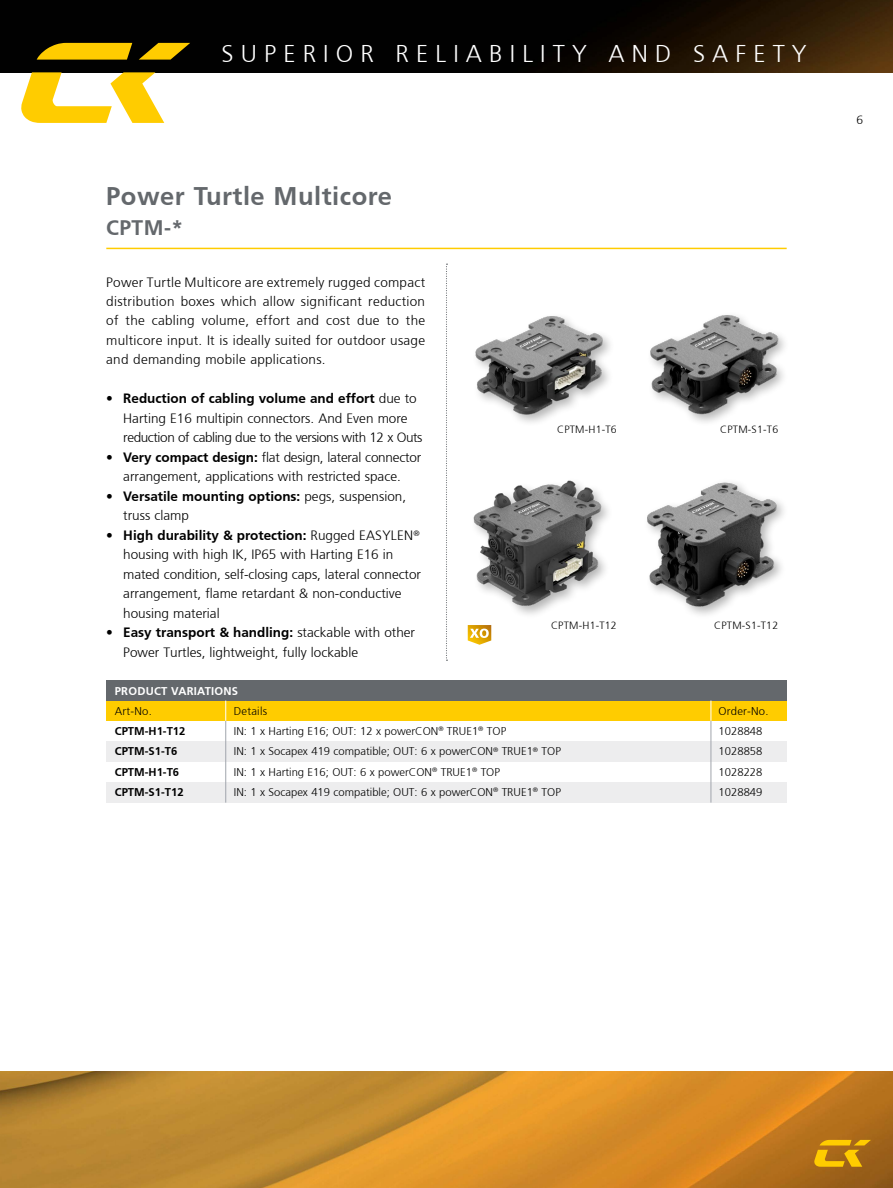
<style>
.page{position:relative;width:893px;height:1188px;background:#fff}
.page>*{position:absolute;margin:0;border:0;box-sizing:border-box;transform-origin:0 0}
.t1{font:700 25.5px "Frutiger";letter-spacing:.02em;color:#64686c}
.t2{font:300 24.15px "Frutiger";letter-spacing:.295em;color:#fff}
.t3{font:700 21px "Frutiger";color:#64686c}
.t4{font:300 13.5px/19.5px "Frutiger";color:#000}
.t5{font:300 13.5px/19.5px "Frutiger";letter-spacing:-.03em;color:#000}
.t6{font:300 12px "Frutiger";color:#000}
.t7{font:300 11.25px "Frutiger";color:#000}
.t8{font:700 11.25px "Frutiger";color:#000}
.t9{font:700 11.25px "Frutiger";letter-spacing:.02em;color:#fff}
.t10{font:300 11.25px "Frutiger";letter-spacing:.02em;color:#000}
.t11{font:300 10.5px "Frutiger";letter-spacing:.02em;color:#000}
.s1{font-weight:700}
</style>
<div class="page">
<img style="left:0;top:0;width:893px;height:72px">
<img style="left:0;top:1071px;width:893px;height:117px">
<svg style="left:37px;top:43px;width:95px;height:17px;background:#ddb100"></svg>
<svg style="left:139px;top:43px;width:51px;height:17px"></svg>
<svg style="left:21px;top:72px;width:143px;height:51px"></svg>
<svg style="left:814px;top:1140px;width:57px;height:27px;background:#cc920e"></svg>
<div style="left:106px;top:701px;width:681px;height:20px;background:#fc0"></div>
<div style="left:106px;top:741px;width:681px;height:20px;background:#ededee"></div>
<div style="left:106px;top:782px;width:681px;height:21px;background:#ededee"></div>
<div style="left:106px;top:680px;width:681px;height:21px;background:#64686c"></div>
<hr style="left:225px;top:721px;width:1px;height:82px;background:#a0a5ac">
<hr style="left:711px;top:721px;width:1px;height:82px;background:#a0a5ac">
<svg style="left:225px;top:701px;width:1px;height:20px"></svg>
<svg style="left:711px;top:701px;width:1px;height:20px"></svg>
<svg style="left:446px;top:264px;width:1px;height:397px"></svg>
<img style="left:473px;top:480px;width:135px;height:135px">
<img style="left:650px;top:315px;width:135px;height:107px">
<img style="left:647px;top:482px;width:137px;height:133px">
<hr style="left:106px;top:248px;width:681px;height:1px;background:#fc0">
<img style="left:475px;top:316px;width:135px;height:107px">
<svg style="left:468px;top:625px;width:23px;height:20px"></svg>
<h2 class="t2" style="left:222px;top:40px;width:587px">SUPERIOR RELIABILITY AND SAFETY</h2>
<h1 class="t1" style="left:106px;top:181px;width:287px">Power Turtle Multicore</h1>
<h3 class="t3" style="left:106px;top:216px;width:78px">CPTM-*</h3>
<p class="t4" style="left:106px;top:272px;width:320px;text-align:justify">Power Turtle Multicore are extremely rugged compact distribution boxes which allow significant reduction of the cabling volume, effort and cost due to the multicore input. It is ideally suited for outdoor usage and demanding mobile applications.</p>
<p class="t5" style="left:123px;top:389px;width:301px;text-indent:-17px">• <span class="s1">Reduction of cabling volume and effort</span> due to<br>Harting E16 multipin connectors. And Even more reduction of cabling due to the versions with 12 x Outs</p>
<p class="t4" style="left:106px;top:448px;width:317px;text-align:center">• <span class="s1">Very compact design:</span> flat design, lateral connector arrangement, applications with restricted space.</p>
<p class="t4" style="left:123px;top:487px;width:284px;text-indent:-17px">• <span class="s1">Versatile mounting options:</span> pegs, suspension, truss clamp</p>
<p class="t4" style="left:123px;top:525px;width:299px;text-indent:-17px">• <span class="s1">High durability &amp; protection:</span> Rugged EASYLEN<sup>® </sup>housing with high IK, IP65 with Harting E16 in mated condition, self-closing caps, lateral connector arrangement, flame retardant &amp; non-conductive housing material</p>
<p class="t4" style="left:123px;top:623px;width:293px;text-indent:-17px">• <span class="s1">Easy transport &amp; handling:</span> stackable with other<br>Power Turtles, lightweight, fully lockable</p>
<p class="t11" style="left:557px;top:424px;width:61px">CPTM-H1-T6</p>
<p class="t11" style="left:720px;top:424px;width:59px">CPTM-S1-T6</p>
<p class="t11" style="left:551px;top:619px;width:67px">CPTM-H1-T12</p>
<p class="t11" style="left:714px;top:619px;width:65px">CPTM-S1-T12</p>
<p class="t9" style="left:115px;top:684px;width:125px">PRODUCT VARIATIONS</p>
<p class="t7" style="left:115px;top:705px;width:38px">Art-No.</p>
<p class="t10" style="left:234px;top:705px;width:35px">Details</p>
<p class="t7" style="left:719px;top:705px;width:51px">Order-No.</p>
<p class="t8" style="left:115px;top:725px;width:72px">CPTM-H1-T12</p>
<p class="t7" style="left:234px;top:725px;width:274px">IN: 1 x Harting E16; OUT: 12 x powerCON<sup>®</sup> TRUE1<sup>®</sup> TOP</p>
<p class="t7" style="left:719px;top:725px;width:45px">1028848</p>
<p class="t8" style="left:115px;top:745px;width:64px">CPTM-S1-T6</p>
<p class="t7" style="left:234px;top:745px;width:329px">IN: 1 x Socapex 419 compatible; OUT: 6 x powerCON<sup>®</sup> TRUE1<sup>®</sup> TOP</p>
<p class="t7" style="left:719px;top:745px;width:45px">1028858</p>
<p class="t8" style="left:115px;top:765px;width:66px">CPTM-H1-T6</p>
<p class="t7" style="left:234px;top:765px;width:268px">IN: 1 x Harting E16; OUT: 6 x powerCON<sup>®</sup> TRUE1<sup>®</sup> TOP</p>
<p class="t7" style="left:719px;top:765px;width:45px">1028228</p>
<p class="t8" style="left:115px;top:785px;width:70px">CPTM-S1-T12</p>
<p class="t7" style="left:234px;top:786px;width:329px">IN: 1 x Socapex 419 compatible; OUT: 6 x powerCON<sup>®</sup> TRUE1<sup>®</sup> TOP</p>
<p class="t7" style="left:719px;top:786px;width:45px">1028849</p>
<p class="t6" style="left:856px;top:113px;width:8px">6</p>
</div>
